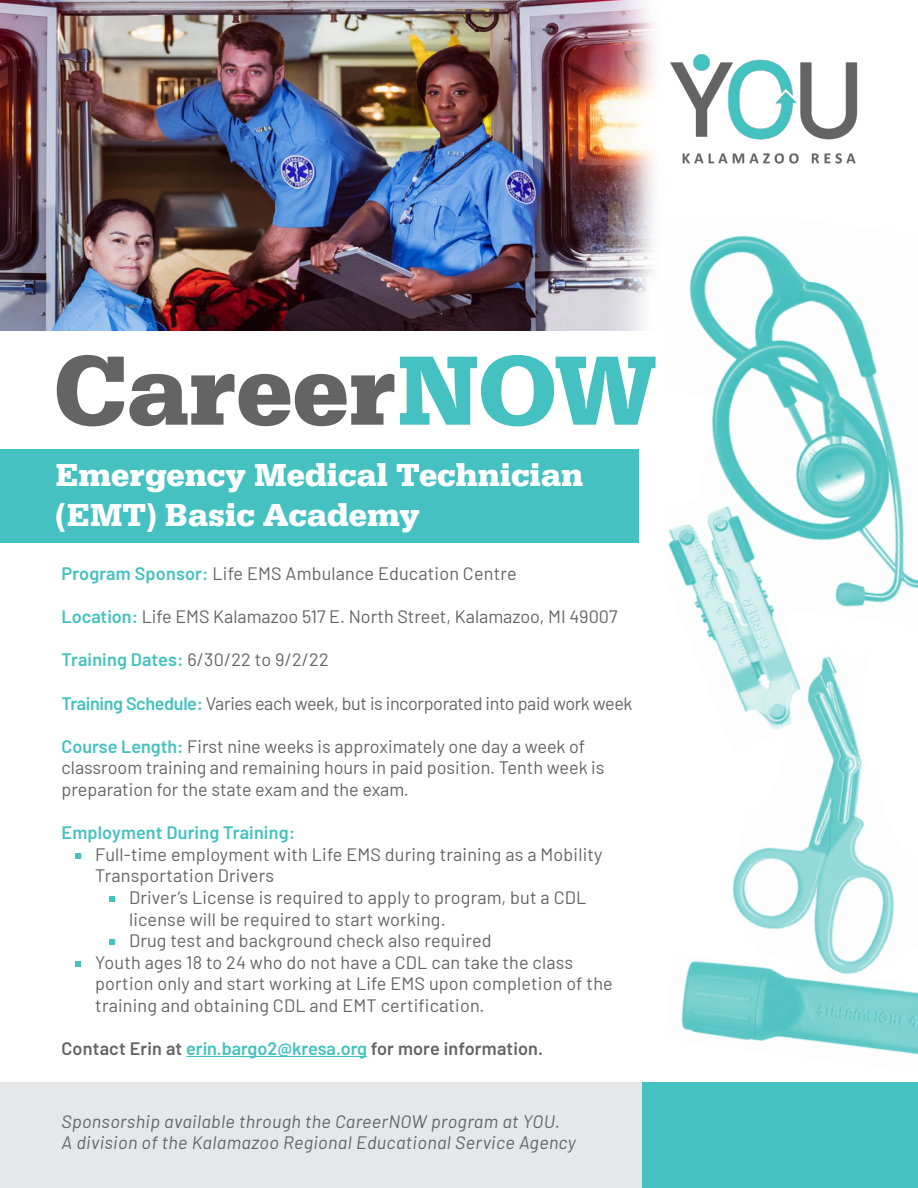
<style>
.page{position:relative;width:918px;height:1188px;background:#fff}
.page>*{position:absolute;margin:0;border:0;box-sizing:border-box;transform-origin:0 0}
.t1{font:700 102px "Serifa";letter-spacing:-.005em;color:#646464}
.t2{font:700 33px/39.6px "Serifa";color:#fff}
.t3{font:18px/21.6px "Barlow";letter-spacing:.005em;color:#646464}
.t4{font:italic 18px/21.6px "Barlow";letter-spacing:.02em;color:#646464}
.t5{font:18px "Barlow";letter-spacing:-.02em;color:#646464}
.t6{font:600 18px "Barlow";letter-spacing:.005em;color:#646464}
.t7{font:600 18px "Barlow";letter-spacing:.01em;color:#44c1c0}
.s1{color:#44c1c0}
.s2{font-weight:600;color:#44c1c0}
</style>
<div class="page">
<img style="left:0;top:0;width:655px;height:330px">
<img style="left:670px;top:54px;width:188px;height:110px">
<div style="left:0;top:450px;width:638px;height:93px;background:#44c1c0"></div>
<div style="left:640px;top:1082px;width:278px;height:106px;background:#44c1c0"></div>
<div style="left:0;top:1082px;width:642px;height:106px;background:#e6e7e8"></div>
<hr style="left:186px;top:1056px;width:181px;height:1px;background:#44c1c0">
<img style="left:668px;top:235px;width:250px;height:820px">
<svg style="left:75px;top:854px;width:5px;height:5px"></svg>
<svg style="left:109px;top:897px;width:5px;height:5px"></svg>
<svg style="left:109px;top:940px;width:5px;height:5px"></svg>
<svg style="left:75px;top:961px;width:5px;height:5px"></svg>
<h1 class="t1" style="left:54px;top:330px;width:604px">Career<span class="s1">NOW</span></h1>
<h2 class="t2" style="left:56px;top:455px;width:529px">Emergency Medical Technician (EMT) Basic Academy</h2>
<p class="t3" style="left:62px;top:561px;width:457px"><span class="s2">Program Sponsor:</span> Life EMS Ambulance Education Centre</p>
<p class="t3" style="left:62px;top:604px;width:557px"><span class="s2">Location:</span> Life EMS Kalamazoo 517 E. North Street, Kalamazoo, MI 49007</p>
<p class="t3" style="left:62px;top:648px;width:269px"><span class="s2">Training Dates:</span> 6/30/22 to 9/2/22</p>
<p class="t5" style="left:62px;top:690px;width:573px"><span class="s2">Training Schedule:</span> Varies each week, but is incorporated into paid work week</p>
<p class="t3" style="left:62px;top:734px;width:544px"><span class="s2">Course Length:</span> First nine weeks is approximately one day a week of classroom training and remaining hours in paid position. Tenth week is preparation for the state exam and the exam.</p>
<p class="t7" style="left:62px;top:819px;width:235px">Employment During Training:</p>
<p class="t3" style="left:95px;top:842px;width:509px;text-indent:-20px">• Full-time employment with Life EMS during training as a Mobility<br>Transportation Drivers</p>
<p class="t3" style="left:129px;top:885px;width:459px;text-indent:-20px">• Driver’s License is required to apply to program, but a CDL license will be required to start working.</p>
<p class="t3" style="left:109px;top:928px;width:384px">• Drug test and background check also required</p>
<p class="t3" style="left:95px;top:950px;width:519px;text-indent:-20px">• Youth ages 18 to 24 who do not have a CDL can take the class portion only and start working at Life EMS upon completion of the training and obtaining CDL and EMT certification.</p>
<p class="t6" style="left:62px;top:1035px;width:483px">Contact Erin at <span class="s1">erin.bargo2@kresa.org</span> for more information.</p>
<p class="t4" style="left:62px;top:1109px;width:516px">Sponsorship available through the CareerNOW program at YOU.<br>A division of the Kalamazoo Regional Educational Service Agency</p>
</div>
